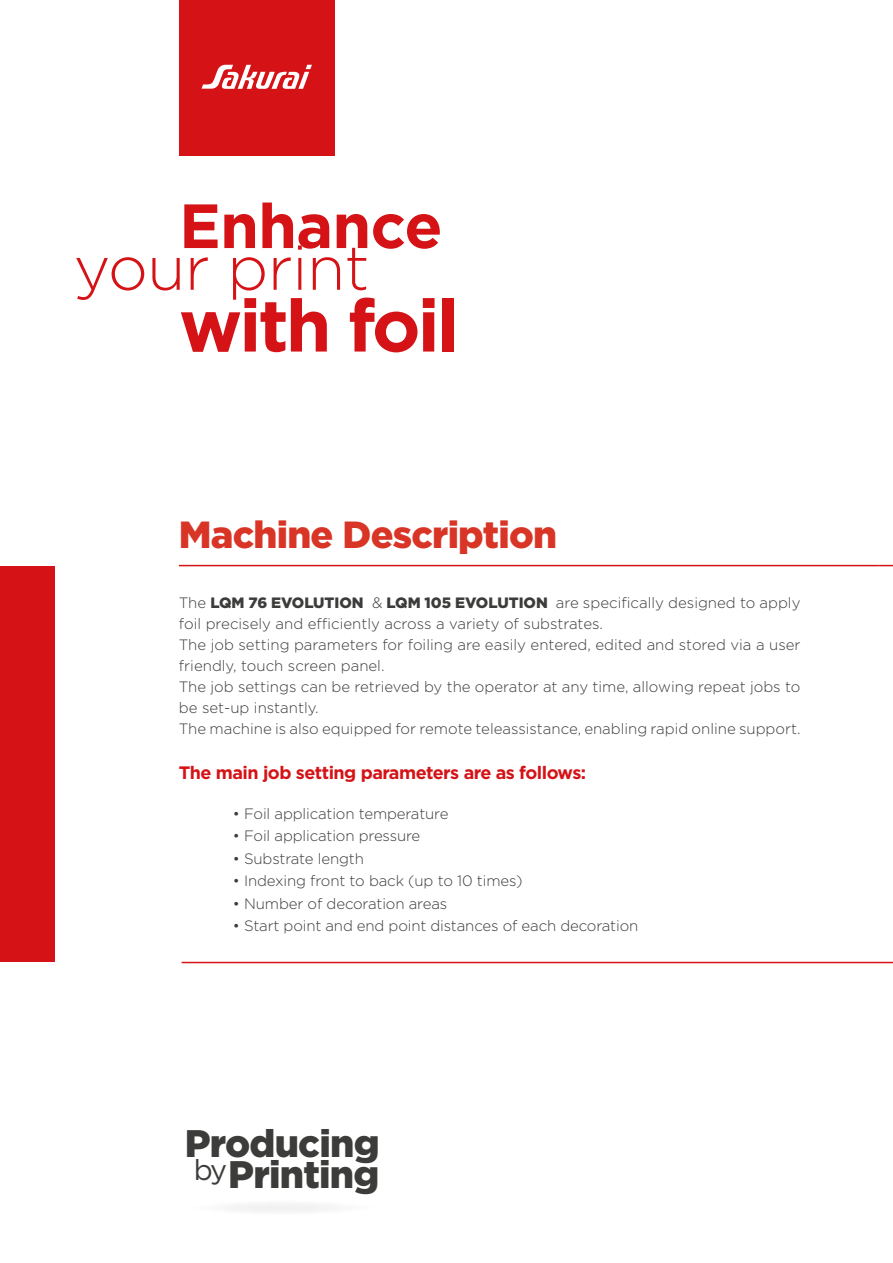
<style>
.page{position:relative;width:893px;height:1263px;background:#fff}
.page>*{position:absolute;margin:0;border:0;box-sizing:border-box;transform-origin:0 0}
.t1{font:700 73.2px "Gotham";letter-spacing:-.04em;color:#d51317}
.t2{font:300 62.4px "Gotham";letter-spacing:-.01em;color:#d51317}
.t3{font:700 62.4px "Gotham";letter-spacing:-.01em;color:#d51317}
.t4{font:900 38.4px "Gotham";letter-spacing:-.02em;color:#3c3c3b}
.t5{font:900 37.8px "Gotham";letter-spacing:-.02em;color:#d83526}
.t6{font:28.8px "Gotham";color:#3c3c3b}
.t7{font:700 18px "Gotham";letter-spacing:-.03em;color:#d51317}
.t8{font:300 15px/21px "Gotham";color:#3c3c3b}
.s1{font-weight:900}
</style>
<div class="page">
<hr style="left:179px;top:565px;width:699px;height:1px;background:#d51317">
<hr style="left:182px;top:962px;width:711px;height:1px;background:#d51317">
<div style="left:179px;top:0;width:156px;height:156px;background:#d51317"></div>
<svg style="left:202px;top:65px;width:110px;height:24px"></svg>
<div style="left:0;top:566px;width:54px;height:396px;background:#d51317"></div>
<svg style="left:878px;top:565px;width:15px;height:1px"></svg>
<p class="t3" style="left:179px;top:185px;width:265px">Enhance</p>
<p class="t2" style="left:74px;top:228px;width:297px">your print</p>
<p class="t1" style="left:179px;top:277px;width:281px">with foil</p>
<p class="t5" style="left:179px;top:508px;width:380px">Machine Description</p>
<p class="t8" style="left:179px;top:592px;width:623px">The <span class="s1">LQM 76 EVOLUTION</span> &amp; <span class="s1">LQM 105 EVOLUTION</span> are specifically designed to apply foil precisely and efficiently across a variety of substrates.</p>
<p class="t8" style="left:179px;top:634px;width:623px">The job setting parameters for foiling are easily entered, edited and stored via a user friendly, touch screen panel.</p>
<p class="t8" style="left:179px;top:676px;width:623px">The job settings can be retrieved by the operator at any time, allowing repeat jobs to be set-up instantly.</p>
<p class="t8" style="left:179px;top:718px;width:623px">The machine is also equipped for remote teleassistance, enabling rapid online support.</p>
<p class="t7" style="left:179px;top:761px;width:409px">The main job setting parameters are as follows:</p>
<p class="t8" style="left:233px;top:803px;width:217px">• Foil application temperature</p>
<p class="t8" style="left:233px;top:825px;width:189px">• Foil application pressure</p>
<p class="t8" style="left:233px;top:848px;width:132px">• Substrate length</p>
<p class="t8" style="left:233px;top:870px;width:291px">• Indexing front to back (up to 10 times)</p>
<p class="t8" style="left:233px;top:893px;width:216px">• Number of decoration areas</p>
<p class="t8" style="left:233px;top:915px;width:407px">• Start point and end point distances of each decoration</p>
<p class="t4" style="left:185px;top:1117px;width:196px">Producing</p>
<p class="t6" style="left:194px;top:1151px;width:35px">by</p>
<p class="t4" style="left:228px;top:1147px;width:153px">Printing</p>
</div>
